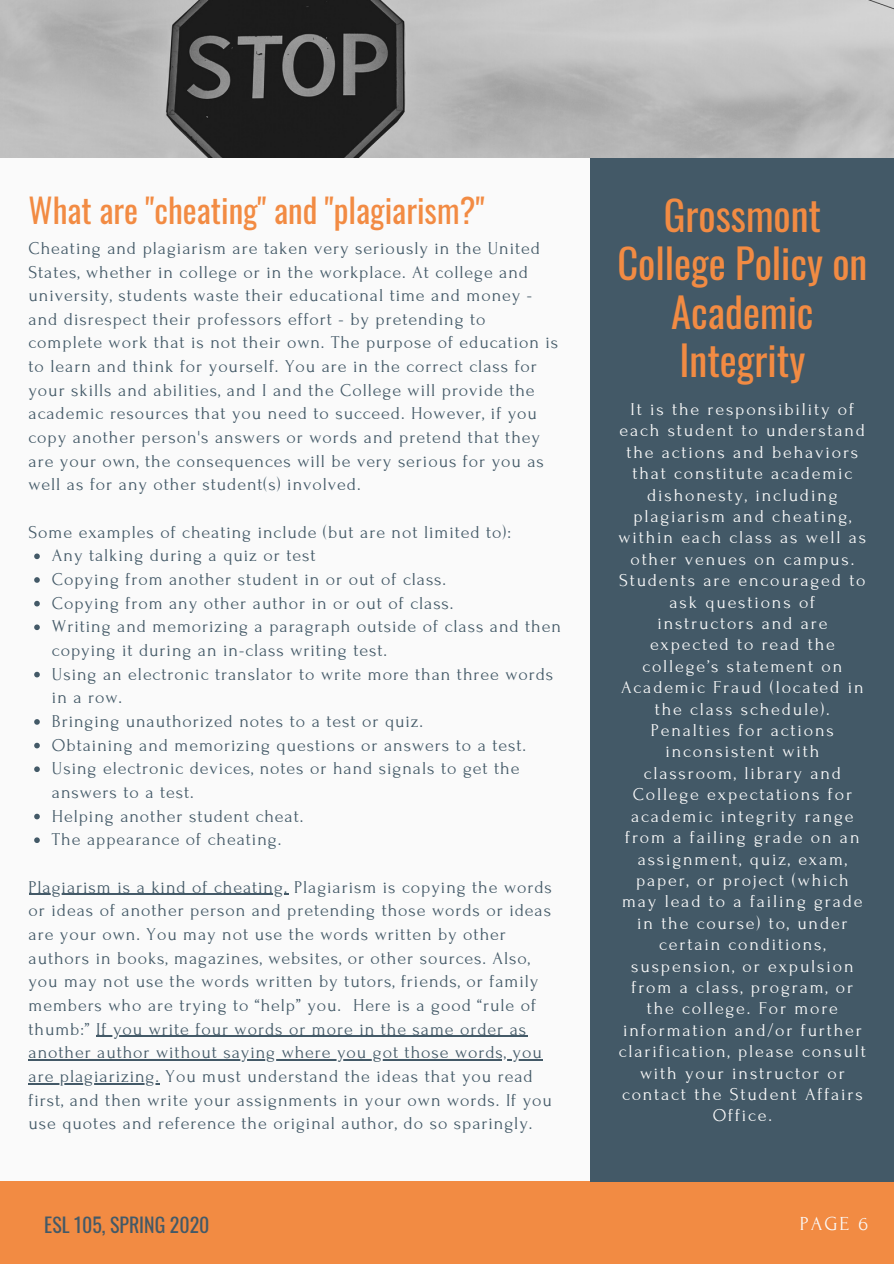
<style>
.page{position:relative;width:894px;height:1264px;background:#fff}
.page>*{position:absolute;margin:0;border:0;box-sizing:border-box;transform-origin:0 0}
.t1{font:40.5px/48.4px "Oswald";color:#f28b43;text-align:center}
.t2{font:33.15px "Oswald";color:#f28b43}
.t3{font:19.8px "Oswald";color:#435967}
.t4{font:19.8px "Forum";color:#fafafa}
.t5{font:18px/23.7px "Forum";letter-spacing:.05em;color:#435967}
.t6{font:18px/21.5px "Forum";letter-spacing:.1em;color:#fafafa;text-align:center}
</style>
<div class="page">
<div style="left:0;top:0;width:893px;height:1263px;background:#fafafa"></div>
<div style="left:0;top:1181px;width:893px;height:82px;background:#f28b43"></div>
<div style="left:590px;top:134px;width:303px;height:1047px;background:#435967"></div>
<img style="left:0;top:0;width:893px;height:157px">
<svg style="left:34px;top:553px;width:6px;height:6px"></svg>
<svg style="left:34px;top:577px;width:6px;height:6px"></svg>
<svg style="left:34px;top:601px;width:6px;height:5px"></svg>
<svg style="left:34px;top:624px;width:6px;height:6px"></svg>
<svg style="left:34px;top:671px;width:6px;height:6px"></svg>
<svg style="left:34px;top:719px;width:6px;height:5px"></svg>
<svg style="left:34px;top:742px;width:6px;height:6px"></svg>
<svg style="left:34px;top:766px;width:6px;height:6px"></svg>
<svg style="left:34px;top:813px;width:6px;height:6px"></svg>
<svg style="left:34px;top:837px;width:6px;height:6px"></svg>
<hr style="left:29px;top:893px;width:259px;height:1px;background:#435967">
<hr style="left:96px;top:1035px;width:431px;height:1px;background:#435967">
<hr style="left:29px;top:1059px;width:513px;height:1px;background:#435967">
<hr style="left:29px;top:1082px;width:131px;height:2px;background:#435967">
<h2 class="t2" style="left:29px;top:184px;width:457px">What are "cheating" and "plagiarism?"</h2>
<p class="t5" style="left:29px;top:236px;width:531px">Cheating and plagiarism are taken very seriously in the United States, whether in college or in the workplace. At college and university, students waste their educational time and money - and disrespect their professors effort - by pretending to complete work that is not their own. The purpose of education is to learn and think for yourself. You are in the correct class for your skills and abilities, and I and the College will provide the academic resources that you need to succeed. However, if you copy another person's answers or words and pretend that they are your own, the consequences will be very serious for you as well as for any other student(s) involved.</p>
<p class="t5" style="left:29px;top:520px;width:484px">Some examples of cheating include (but are not limited to):</p>
<p class="t5" style="left:52px;top:544px;width:510px">Any talking during a quiz or test<br>Copying from another student in or out of class.<br>Copying from any other author in or out of class.<br>Writing and memorizing a paragraph outside of class and then copying it during an in-class writing test.<br>Using an electronic translator to write more than three words in a row.<br>Bringing unauthorized notes to a test or quiz.<br>Obtaining and memorizing questions or answers to a test.<br>Using electronic devices, notes or hand signals to get the answers to a test.<br>Helping another student cheat.<br>The appearance of cheating.</p>
<p class="t5" style="left:29px;top:875px;width:525px">Plagiarism is a kind of cheating. Plagiarism is copying the words or ideas of another person and pretending those words or ideas are your own. You may not use the words written by other authors in books, magazines, websites, or other sources. Also, you may not use the words written by tutors, friends, or family members who are trying to “help” you. Here is a good “rule of thumb:” If you write four words or more in the same order as another author without saying where you got those words, you are plagiarizing. You must understand the ideas that you read first, and then write your assignments in your own words. If you use quotes and reference the original author, do so sparingly.</p>
<h1 class="t1" style="left:617px;top:189px;width:251px">Grossmont<br>College Policy on<br>Academic<br>Integrity</h1>
<p class="t6" style="left:618px;top:399px;width:249px">It is the responsibility of each student to understand the actions and behaviors that constitute academic dishonesty, including plagiarism and cheating, within each class as well as other venues on campus.<br>Students are encouraged to ask questions of<br>instructors and are expected to read the college’s statement on<br>Academic Fraud (located in the class schedule).<br>Penalties for actions inconsistent with classroom, library and<br>College expectations for academic integrity range from a failing grade on an assignment, quiz, exam, paper, or project (which may lead to a failing grade in the course) to, under certain conditions, suspension, or expulsion from a class, program, or the college. For more information and/or further clarification, please consult with your instructor or contact the Student Affairs<br>Office.</p>
<p class="t3" style="left:44px;top:1209px;width:166px">ESL 105, SPRING 2020</p>
<p class="t4" style="left:799px;top:1212px;width:70px">PAGE 6</p>
</div>
